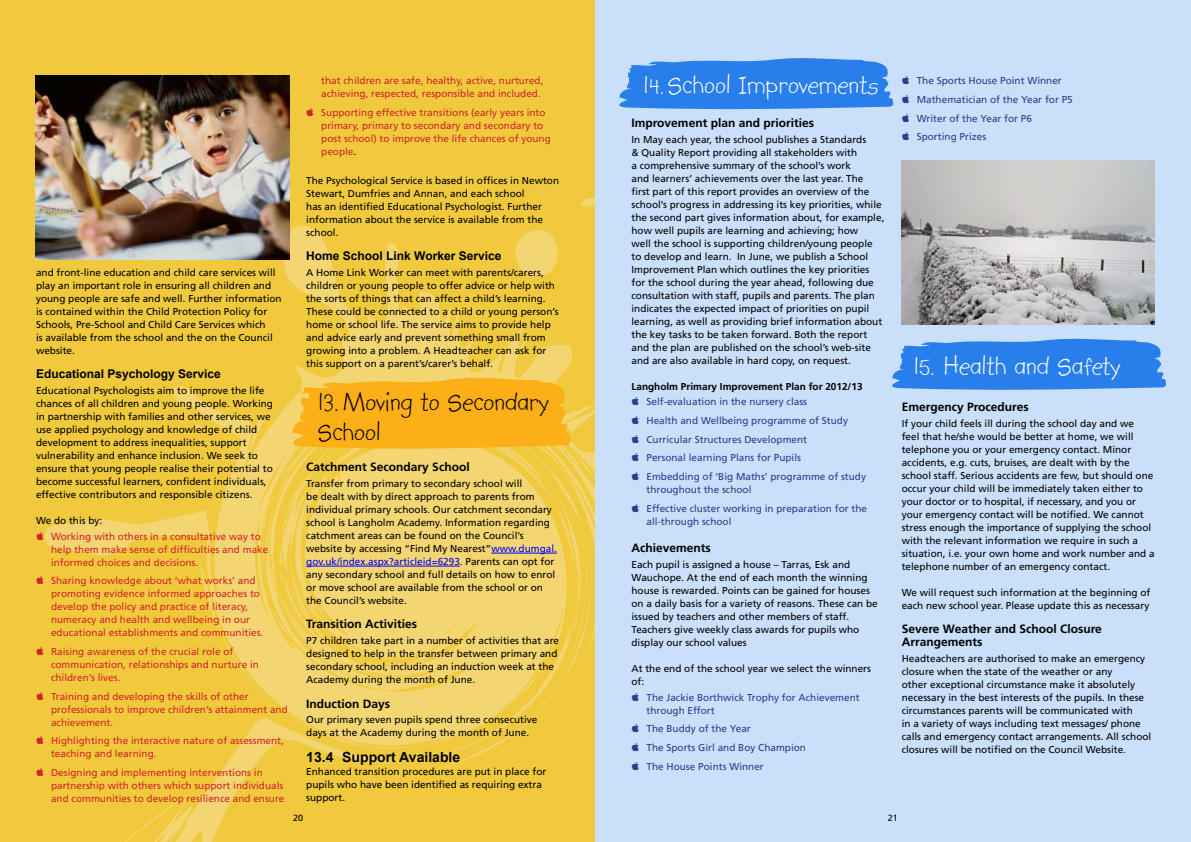
<style>
.page{position:relative;width:1191px;height:842px;background:#fff}
.page>*{position:absolute;margin:0;border:0;box-sizing:border-box;transform-origin:0 0}
.t1{font:29px "Kidprint";color:#fff}
.t2{font:29px/30px "Kidprint";color:#000}
.t3{font:700 14px "Arial";color:#000}
.t4{font:700 12px/13px "Frutiger";color:#000}
.t5{font:700 12px "Arial";color:#000}
.t6{font:10px/13px "Frutiger";color:#000}
.t7{font:10px/13px "Frutiger";color:#d2232a}
.t8{font:10px/18.7px "Frutiger";color:#25408f}
.t9{font:700 10px "Frutiger";color:#000}
.t10{font:9px "Frutiger";color:#000}
.s1{color:#000}
.s2{color:#00f}
</style>
<div class="page">
<div style="left:0;top:0;width:596px;height:842px;background:#f0ca3c"></div>
<svg style="left:45px;top:198px;width:550px;height:644px"></svg>
<img style="left:35px;top:75px;width:254px;height:185px">
<svg style="left:287px;top:375px;width:288px;height:76px"></svg>
<hr style="left:491px;top:553px;width:66px;height:1px;background:#00f">
<hr style="left:306px;top:566px;width:154px;height:1px;background:#00f">
<div style="left:595px;top:0;width:596px;height:842px;background:#c9dffa"></div>
<img style="left:901px;top:161px;width:254px;height:164px">
<svg style="left:892px;top:338px;width:274px;height:52px"></svg>
<svg style="left:619px;top:58px;width:275px;height:52px"></svg>
<p class="t6" style="left:36px;top:266px;width:247px">and front-line education and child care services will play an important role in ensuring all children and young people are safe and well. Further information is contained within the Child Protection Policy for Schools, Pre-School and Child Care Services which<br>is available from the school and the on the Council website.</p>
<p class="t5" style="left:36px;top:366px;width:186px">Educational Psychology Service</p>
<p class="t6" style="left:36px;top:384px;width:238px">Educational Psychologists aim to improve the life chances of all children and young people. Working in partnership with families and other services, we use applied psychology and knowledge of child development to address inequalities, support vulnerability and enhance inclusion. We seek to ensure that young people realise their potential to become successful learners, confident individuals, effective contributors and responsible citizens.</p>
<p class="t6" style="left:36px;top:514px;width:68px">We do this by:</p>
<p class="t7" style="left:51px;top:530px;width:219px">Working with others in a consultative way to help them make sense of difficulties and make informed choices and decisions.</p>
<p class="t7" style="left:51px;top:574px;width:214px">Sharing knowledge about ‘what works’ and promoting evidence informed approaches to develop the policy and practice of literacy, numeracy and health and wellbeing in our educational establishments and communities.</p>
<p class="t7" style="left:51px;top:645px;width:209px">Raising awareness of the crucial role of communication, relationships and nurture in children’s lives.</p>
<p class="t7" style="left:51px;top:690px;width:238px">Training and developing the skills of other professionals to improve children’s attainment and achievement.</p>
<p class="t7" style="left:51px;top:734px;width:234px">Highlighting the interactive nature of assessment, teaching and learning.</p>
<p class="t7" style="left:51px;top:766px;width:235px">Designing and implementing interventions in partnership with others which support individuals and communities to develop resilience and ensure</p>
<p class="t7" style="left:321px;top:74px;width:224px">that children are safe, healthy, active, nurtured, achieving, respected, responsible and included.</p>
<p class="t7" style="left:321px;top:106px;width:231px">Supporting effective transitions (early years into primary, primary to secondary and secondary to post school) to improve the life chances of young people<span class="s1">.</span></p>
<p class="t6" style="left:306px;top:174px;width:254px">The Psychological Service is based in offices in Newton Stewart, Dumfries and Annan, and each school<br>has an identified Educational Psychologist. Further information about the service is available from the school.</p>
<p class="t5" style="left:306px;top:248px;width:197px">Home School Link Worker Service</p>
<p class="t6" style="left:306px;top:266px;width:254px">A Home Link Worker can meet with parents/carers, children or young people to offer advice or help with the sorts of things that can affect a child’s learning.<br>These could be connected to a child or young person’s home or school life. The service aims to provide help and advice early and prevent something small from growing into a problem. A Headteacher can ask for this support on a parent’s/carer’s behalf.</p>
<h1 class="t2" style="left:317px;top:387px;width:233px">13.Moving to Secondary<br>School</h1>
<p class="t4" style="left:306px;top:460px;width:165px">Catchment Secondary School</p>
<p class="t6" style="left:306px;top:477px;width:252px">Transfer from primary to secondary school will<br>be dealt with by direct approach to parents from individual primary schools. Our catchment secondary school is Langholm Academy. Information regarding catchment areas can be found on the Council’s website by accessing “Find My Nearest”<span class="s2">www.dumgal. gov.uk/index.aspx?articleid=6293</span>. Parents can opt for any secondary school and full details on how to enrol or move school are available from the school or on the Council’s website.</p>
<p class="t4" style="left:306px;top:618px;width:112px">Transition Activities</p>
<p class="t6" style="left:306px;top:634px;width:254px">P7 children take part in a number of activities that are designed to help in the transfer between primary and secondary school, including an induction week at the Academy during the month of June.</p>
<p class="t4" style="left:306px;top:697px;width:85px">Induction Days</p>
<p class="t6" style="left:306px;top:713px;width:233px">Our primary seven pupils spend three consecutive days at the Academy during the month of June.</p>
<h2 class="t3" style="left:306px;top:748px;width:155px">13.4 Support Available</h2>
<p class="t6" style="left:306px;top:765px;width:242px">Enhanced transition procedures are put in place for pupils who have been identified as requiring extra support.</p>
<h1 class="t1" style="left:643px;top:69px;width:237px">14.School Improvements</h1>
<p class="t4" style="left:631px;top:116px;width:184px">Improvement plan and priorities</p>
<p class="t6" style="left:631px;top:132px;width:254px">In May each year, the school publishes a Standards<br>&amp; Quality Report providing all stakeholders with<br>a comprehensive summary of the school’s work<br>and learners’ achievements over the last year. The<br>first part of this report provides an overview of the school’s progress in addressing its key priorities, while the second part gives information about, for example, how well pupils are learning and achieving; how<br>well the school is supporting children/young people to develop and learn. In June, we publish a School Improvement Plan which outlines the key priorities for the school during the year ahead, following due consultation with staff, pupils and parents. The plan indicates the expected impact of priorities on pupil learning, as well as providing brief information about the key tasks to be taken forward. Both the report and the plan are published on the school’s web-site and are also available in hard copy, on request.</p>
<p class="t9" style="left:631px;top:380px;width:233px">Langholm Primary Improvement Plan for 2012/13</p>
<p class="t8" style="left:646px;top:392px;width:221px">Self-evaluation in the nursery class<br>Health and Wellbeing programme of Study Curricular Structures Development<br>Personal learning Plans for Pupils<br>Embedding of ‘Big Maths’ programme of study</p>
<p class="t8" style="left:646px;top:480px;width:222px">throughout the school<br>Effective cluster working in preparation for the</p>
<p class="t8" style="left:646px;top:512px;width:86px">all-through school</p>
<p class="t4" style="left:631px;top:541px;width:81px">Achievements</p>
<p class="t6" style="left:631px;top:558px;width:248px">Each pupil is assigned a house – Tarras, Esk and Wauchope. At the end of each month the winning house is rewarded. Points can be gained for houses on a daily basis for a variety of reasons. These can be issued by teachers and other members of staff.<br>Teachers give weekly class awards for pupils who display our school values</p>
<p class="t6" style="left:631px;top:662px;width:241px">At the end of the school year we select the winners of:</p>
<p class="t8" style="left:646px;top:690px;width:215px;line-height:13px">The Jackie Borthwick Trophy for Achievement through Effort</p>
<p class="t8" style="left:646px;top:719px;width:161px">The Buddy of the Year<br>The Sports Girl and Boy Champion<br>The House Points Winner</p>
<p class="t8" style="left:916px;top:71px;width:157px">The Sports House Point Winner<br>Mathematician of the Year for P5<br>Writer of the Year for P6<br>Sporting Prizes</p>
<h1 class="t1" style="left:913px;top:350px;width:209px">15. Health and Safety</h1>
<p class="t4" style="left:901px;top:400px;width:128px">Emergency Procedures</p>
<p class="t6" style="left:901px;top:417px;width:254px">If your child feels ill during the school day and we<br>feel that he/she would be better at home, we will telephone you or your emergency contact. Minor accidents, e.g. cuts, bruises, are dealt with by the school staff. Serious accidents are few, but should one occur your child will be immediately taken either to your doctor or to hospital, if necessary, and you or your emergency contact will be notified. We cannot stress enough the importance of supplying the school with the relevant information we require in such a situation, i.e. your own home and work number and a telephone number of an emergency contact.</p>
<p class="t6" style="left:901px;top:586px;width:250px">We will request such information at the beginning of each new school year. Please update this as necessary</p>
<p class="t4" style="left:901px;top:622px;width:202px">Severe Weather and School Closure<br>Arrangements</p>
<p class="t6" style="left:901px;top:652px;width:251px">Headteachers are authorised to make an emergency closure when the state of the weather or any<br>other exceptional circumstance make it absolutely necessary in the best interests of the pupils. In these circumstances parents will be communicated with<br>in a variety of ways including text messages/ phone calls and emergency contact arrangements. All school closures will be notified on the Council Website.</p>
<p class="t10" style="left:293px;top:812px;width:12px">20</p>
<p class="t10" style="left:888px;top:812px;width:12px">21</p>
</div>
